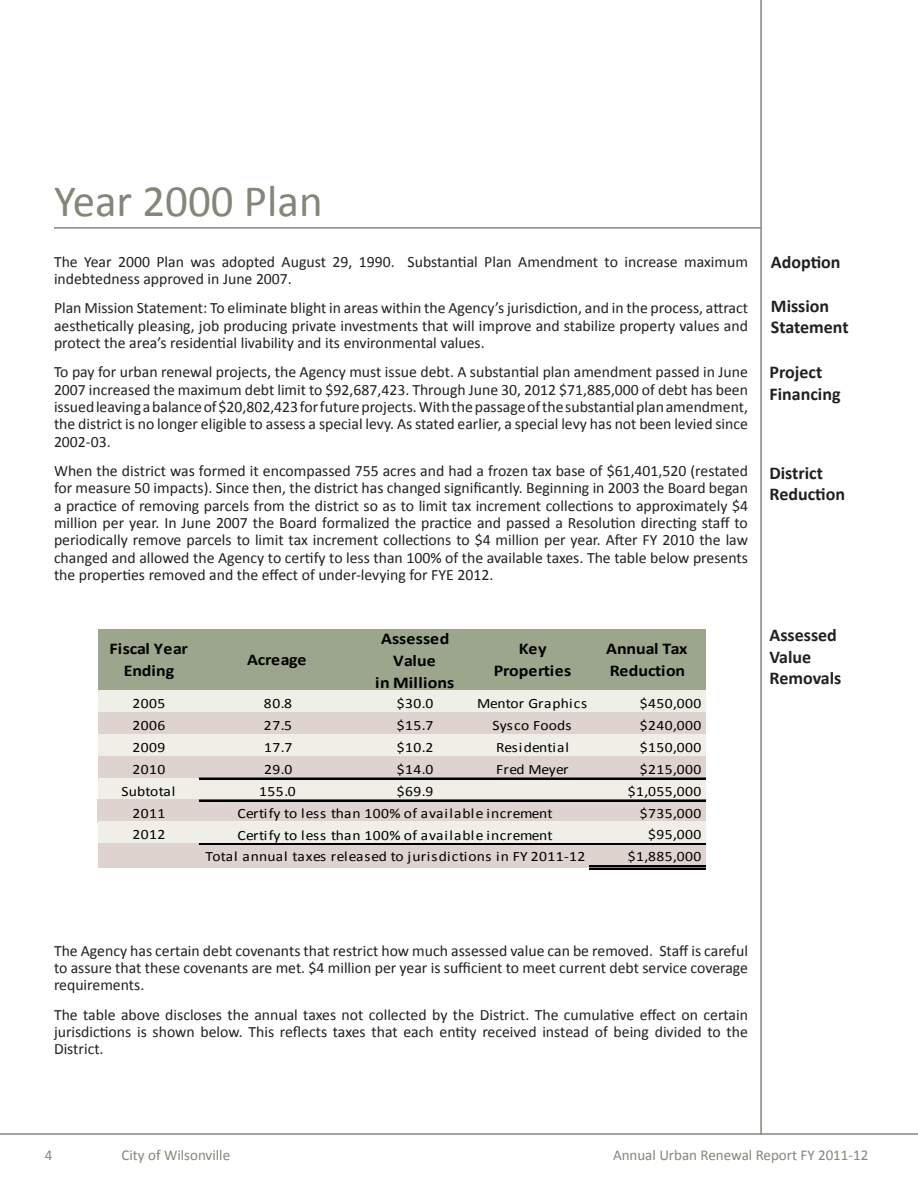
<style>
.page{position:relative;width:918px;height:1188px;background:#fff}
.page>*{position:absolute;margin:0;border:0;box-sizing:border-box;transform-origin:0 0}
.t1{font:45px "Calibri";color:#82877a}
.t2{font:700 18px/21.6px "Calibri";color:#231f20}
.t3{font:700 16.5px/21.9px "Calibri";letter-spacing:-.005em;color:#000;text-align:center;scale:1.09 1}
.ur_report_justificat{font:15.75px/17.2px "Calibri";color:#231f20;text-align:justify}
.t4{font:15px "Calibri";color:#82877a}
.t5{font:14.25px "Calibri";letter-spacing:.03em;color:#000;scale:1.09 1}
.t6{font:14.25px "Calibri";letter-spacing:.01em;color:#000;scale:1.09 1}
.t7{font:14.25px "Calibri";letter-spacing:-.01em;color:#000;scale:1.09 1}
</style>
<div class="page">
<hr style="left:0;top:1133px;width:918px;height:2px;background:#82877a">
<hr style="left:760px;top:0;width:2px;height:1135px;background:#82877a">
<hr style="left:54px;top:227px;width:707px;height:2px;background:#82877a">
<div style="left:98px;top:630px;width:608px;height:61px;background:#9ca68c"></div>
<div style="left:98px;top:690px;width:608px;height:23px;background:#efefe7"></div>
<div style="left:98px;top:712px;width:608px;height:23px;background:#ded3ce"></div>
<div style="left:98px;top:734px;width:608px;height:23px;background:#efefe7"></div>
<div style="left:98px;top:756px;width:608px;height:23px;background:#ded3ce"></div>
<div style="left:98px;top:778px;width:608px;height:23px;background:#efefe7"></div>
<div style="left:98px;top:800px;width:493px;height:23px;background:#ded3ce"></div>
<div style="left:589px;top:800px;width:117px;height:23px;background:#ded3ce"></div>
<div style="left:98px;top:822px;width:608px;height:23px;background:#efefe7"></div>
<div style="left:98px;top:844px;width:608px;height:24px;background:#ded3ce"></div>
<hr style="left:199px;top:778px;width:507px;height:1px;background:#000">
<hr style="left:199px;top:800px;width:507px;height:1px;background:#000">
<hr style="left:199px;top:844px;width:507px;height:1px;background:#000">
<hr style="left:589px;top:866px;width:117px;height:1px;background:#000">
<hr style="left:589px;top:868px;width:117px;height:1px;background:#000">
<p class="t1" style="left:54px;top:173px;width:270px">Year 2000 Plan</p>
<p class="ur_report_justificat" style="left:54px;top:253px;width:695px">The Year 2000 Plan was adopted August 29, 1990. Substantial Plan Amendment to increase maximum indebtedness approved in June 2007.</p>
<p class="ur_report_justificat" style="left:54px;top:300px;width:696px">Plan Mission Statement: To eliminate blight in areas within the Agency’s jurisdiction, and in the process, attract aesthetically pleasing, job producing private investments that will improve and stabilize property values and protect the area’s residential livability and its environmental values.</p>
<p class="ur_report_justificat" style="left:54px;top:363px;width:696px">To pay for urban renewal projects, the Agency must issue debt. A substantial plan amendment passed in June 2007 increased the maximum debt limit to $92,687,423. Through June 30, 2012 $71,885,000 of debt has been issued leaving a balance of $20,802,423 for future projects. With the passage of the substantial plan amendment, the district is no longer eligible to assess a special levy. As stated earlier, a special levy has not been levied since 2002-03.</p>
<p class="ur_report_justificat" style="left:54px;top:462px;width:696px">When the district was formed it encompassed 755 acres and had a frozen tax base of $61,401,520 (restated for measure 50 impacts). Since then, the district has changed significantly. Beginning in 2003 the Board began a practice of removing parcels from the district so as to limit tax increment collections to approximately $4 million per year. In June 2007 the Board formalized the practice and passed a Resolution directing staff to periodically remove parcels to limit tax increment collections to $4 million per year. After FY 2010 the law changed and allowed the Agency to certify to less than 100% of the available taxes. The table below presents the properties removed and the effect of under-levying for FYE 2012.</p>
<p class="t3" style="left:110px;top:637px;width:73px">Fiscal Year<br>Ending</p>
<p class="t3" style="left:247px;top:648px;width:56px">Acreage</p>
<p class="t3" style="left:375px;top:628px;width:74px">Assessed<br>Value<br>in Millions</p>
<p class="t3" style="left:494px;top:637px;width:73px">Key<br>Properties</p>
<p class="t3" style="left:606px;top:637px;width:76px;text-align:left">Annual Tax<br>Reduction</p>
<p class="t5" style="left:132px;top:694px;width:32px">2005</p>
<p class="t5" style="left:264px;top:694px;width:27px">80.8</p>
<p class="t5" style="left:397px;top:694px;width:35px">$30.0</p>
<p class="t5" style="left:477px;top:694px;width:103px">Mentor Graphics</p>
<p class="t5" style="left:640px;top:694px;width:58px">$450,000</p>
<p class="t5" style="left:132px;top:716px;width:32px">2006</p>
<p class="t5" style="left:264px;top:716px;width:27px">27.5</p>
<p class="t5" style="left:397px;top:716px;width:35px">$15.7</p>
<p class="t6" style="left:493px;top:716px;width:74px">Sysco Foods</p>
<p class="t5" style="left:640px;top:716px;width:58px">$240,000</p>
<p class="t5" style="left:132px;top:738px;width:32px">2009</p>
<p class="t5" style="left:264px;top:738px;width:27px">17.7</p>
<p class="t5" style="left:397px;top:738px;width:35px">$10.2</p>
<p class="t5" style="left:496px;top:738px;width:68px">Residential</p>
<p class="t5" style="left:640px;top:738px;width:58px">$150,000</p>
<p class="t5" style="left:132px;top:760px;width:32px">2010</p>
<p class="t5" style="left:264px;top:760px;width:27px">29.0</p>
<p class="t5" style="left:397px;top:760px;width:35px">$14.0</p>
<p class="t7" style="left:496px;top:760px;width:68px">Fred Meyer</p>
<p class="t5" style="left:640px;top:760px;width:58px">$215,000</p>
<p class="t6" style="left:122px;top:782px;width:51px">Subtotal</p>
<p class="t5" style="left:259px;top:782px;width:35px">155.0</p>
<p class="t5" style="left:397px;top:782px;width:35px">$69.9</p>
<p class="t5" style="left:628px;top:782px;width:69px">$1,055,000</p>
<p class="t5" style="left:132px;top:804px;width:32px">2011</p>
<p class="t5" style="left:640px;top:804px;width:58px">$735,000</p>
<p class="t5" style="left:132px;top:826px;width:32px">2012</p>
<p class="t5" style="left:648px;top:826px;width:50px">$95,000</p>
<p class="t5" style="left:205px;top:848px;width:350px">Total annual taxes released to jurisdictions in FY 2011-12</p>
<p class="t5" style="left:628px;top:848px;width:69px">$1,885,000</p>
<p class="t5" style="left:238px;top:804px;width:291px">Certify to less than 100% of available increment</p>
<p class="t5" style="left:238px;top:826px;width:291px">Certify to less than 100% of available increment</p>
<p class="t2" style="left:771px;top:252px;width:71px">Adoption</p>
<p class="t2" style="left:771px;top:295px;width:79px">Mission<br>Statement</p>
<p class="t2" style="left:770px;top:361px;width:73px">Project<br>Financing</p>
<p class="t2" style="left:770px;top:462px;width:77px">District<br>Reduction</p>
<p class="t2" style="left:770px;top:624px;width:73px">Assessed<br>Value<br>Removals</p>
<p class="ur_report_justificat" style="left:54px;top:942px;width:696px">The Agency has certain debt covenants that restrict how much assessed value can be removed. Staff is careful to assure that these covenants are met. $4 million per year is sufficient to meet current debt service coverage requirements.</p>
<p class="ur_report_justificat" style="left:54px;top:1006px;width:696px">The table above discloses the annual taxes not collected by the District. The cumulative effect on certain jurisdictions is shown below. This reflects taxes that each entity received instead of being divided to the District.</p>
<p class="t4" style="left:45px;top:1146px;width:9px">4</p>
<p class="t4" style="left:122px;top:1146px;width:110px">City of Wilsonville</p>
<p class="t4" style="left:613px;top:1146px;width:257px">Annual Urban Renewal Report FY 2011-12</p>
</div>
